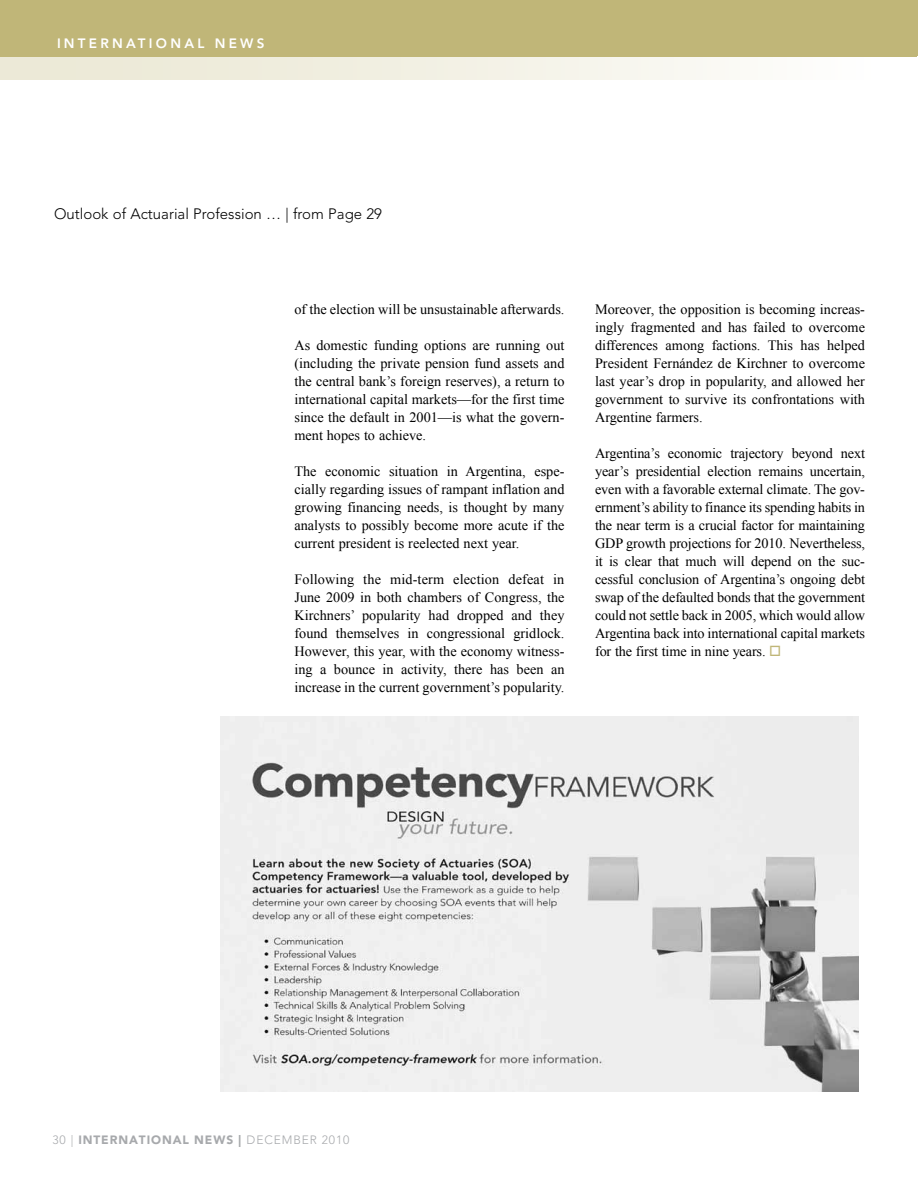
<style>
.page{position:relative;width:918px;height:1188px;background:#fff}
.page>*{position:absolute;margin:0;border:0;box-sizing:border-box;transform-origin:0 0}
.t1{font:300 15px "Avenir";color:#000}
.t2{font:14.25px/18px "Times New Roman";color:#000;text-align:justify}
.t3{font:800 13.5px "Avenir";letter-spacing:.24em;color:#fff}
.t4{font:900 12px "Avenir";letter-spacing:.075em;color:#a7a9ac}
.s1{color:#c0b678}
.s2{font-weight:300}
</style>
<div class="page">
<div style="left:0;top:53px;width:918px;height:27px;background:linear-gradient(to right,#eae6d1,#fefefd)"></div>
<div style="left:0;top:0;width:918px;height:57px;background:#c0b678"></div>
<svg style="left:917px;top:57px;width:1px;height:23px"></svg>
<img style="left:221px;top:716px;width:637px;height:376px">
<p class="t3" style="left:57px;top:36px;width:209px">INTERNATIONAL NEWS</p>
<p class="t1" style="left:54px;top:205px;width:330px">Outlook of Actuarial Profession … | from Page 29</p>
<p class="t2" style="left:294px;top:300px;width:272px">of the election will be unsustainable afterwards.</p>
<p class="t2" style="left:294px;top:336px;width:272px">As domestic funding options are running out (including the private pension fund assets and the central bank’s foreign reserves), a return to international capital markets—for the first time since the default in 2001—is what the govern&shy;ment hopes to achieve.</p>
<p class="t2" style="left:294px;top:462px;width:272px">The economic situation in Argentina, espe&shy;cially regarding issues of rampant inflation and growing financing needs, is thought by many analysts to possibly become more acute if the current president is reelected next year.</p>
<p class="t2" style="left:294px;top:570px;width:272px">Following the mid-term election defeat in June 2009 in both chambers of Congress, the Kirchners’ popularity had dropped and they found themselves in congressional gridlock.<br>However, this year, with the economy witness&shy;ing a bounce in activity, there has been an increase in the current government’s popularity.</p>
<p class="t2" style="left:595px;top:300px;width:272px">Moreover, the opposition is becoming increas&shy;ingly fragmented and has failed to overcome differences among factions. This has helped President Fernández de Kirchner to overcome last year’s drop in popularity, and allowed her government to survive its confrontations with Argentine farmers.</p>
<p class="t2" style="left:595px;top:444px;width:272px">Argentina’s economic trajectory beyond next year’s presidential election remains uncertain, even with a favorable external climate. The gov&shy;ernment’s ability to finance its spending habits in the near term is a crucial factor for maintaining GDP growth projections for 2010. Nevertheless, it is clear that much will depend on the suc&shy;cessful conclusion of Argentina’s ongoing debt swap of the defaulted bonds that the government could not settle back in 2005, which would allow Argentina back into international capital markets for the first time in nine years. <span class="s1">□</span></p>
<p class="t4" style="left:52px;top:1132px;width:299px"><span class="s2">30 |</span> INTERNATIONAL NEWS | <span class="s2">DECEMBER 2010</span></p>
</div>
